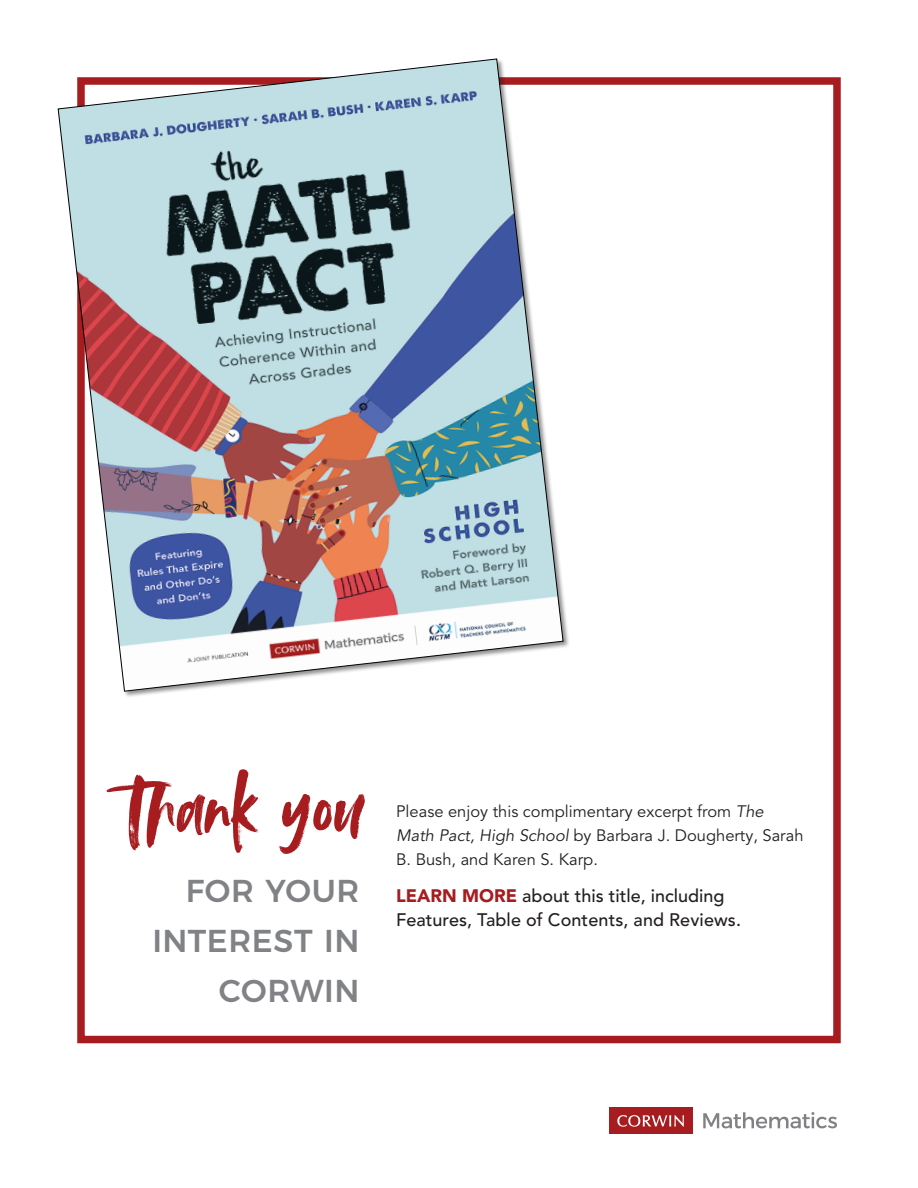
<style>
.page{position:relative;width:918px;height:1188px;background:#fff}
.page>*{position:absolute;margin:0;border:0;box-sizing:border-box;transform-origin:0 0}
.t1{font:86.55px "Avallon Alt";color:#a61c1f}
.t2{font:500 31.65px/50.2px "Montserrat";letter-spacing:.015em;color:#808285;text-align:right}
.body_copy{font:500 18px/24px "Avenir LT Std";color:#231f20}
.body_copy-2{font:16.5px/24px "Avenir LT Std";color:#231f20}
.s1{font-style:italic}
.s2{font-weight:900;color:#a61c1f}
</style>
<div class="page">
<div style="left:77px;top:77px;width:764px;height:966px;border:8px solid #a61c1f"></div>
<div style="left:57px;top:58px;width:513px;height:640px;background:#231f20;opacity:.5"></div>
<svg style="left:58px;top:59px;width:505px;height:633px"></svg>
<svg style="left:703px;top:1112px;width:134px;height:16px"></svg>
<div style="left:609px;top:1108px;width:84px;height:26px;background:#a61c1f"></div>
<svg style="left:617px;top:1115px;width:67px;height:12px"></svg>
<p class="t1" style="left:125px;top:750px;width:240px">Thank you</p>
<p class="t2" style="left:152px;top:863px;width:209px">FOR YOUR<br>INTEREST IN<br>CORWIN</p>
<p class="body_copy-2" style="left:396px;top:800px;width:409px">Please enjoy this complimentary excerpt from <span class="s1">The<br>Math Pact, High School</span> by Barbara J. Dougherty, Sarah<br>B. Bush, and Karen S. Karp.</p>
<p class="body_copy" style="left:396px;top:884px;width:346px"><span class="s2">LEARN MORE</span> about this title, including<br>Features, Table of Contents, and Reviews.</p>
</div>
